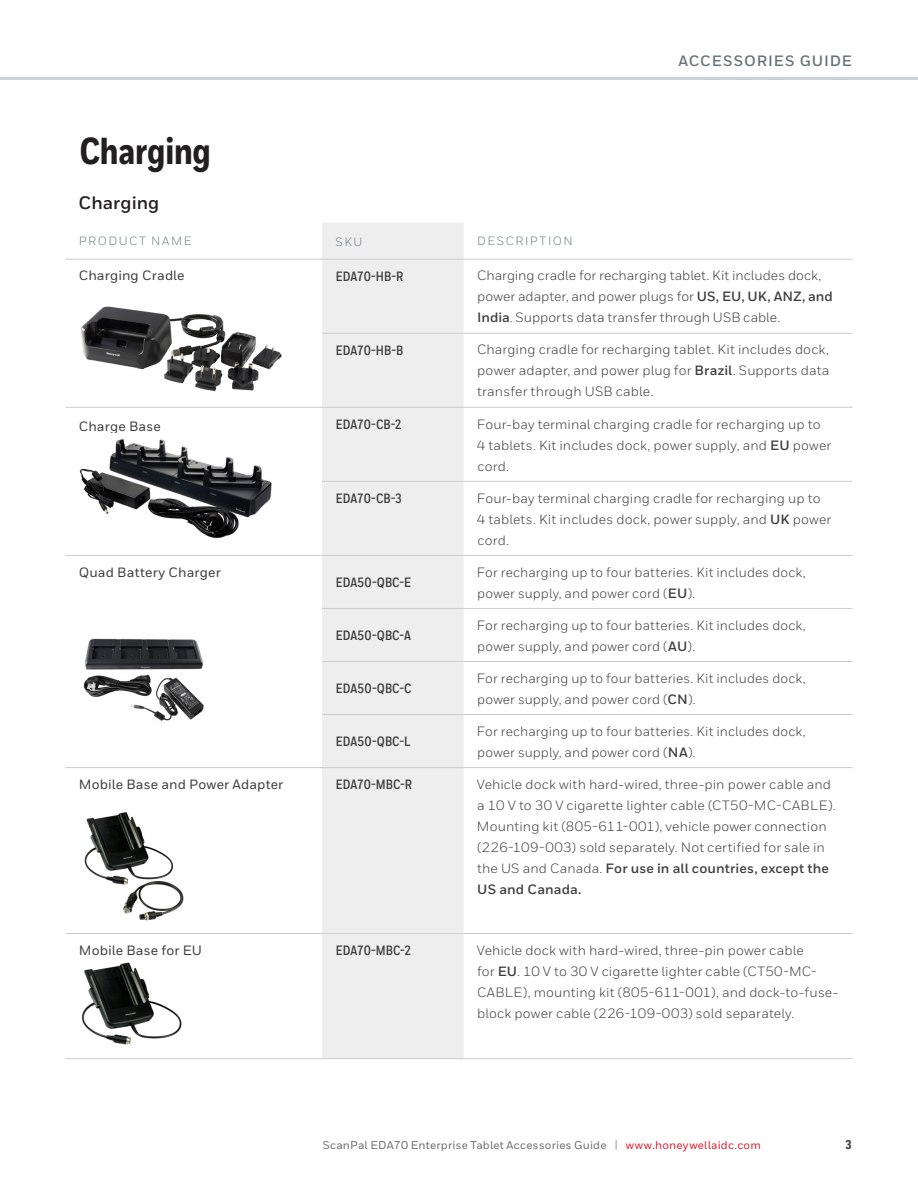
<style>
.page{position:relative;width:918px;height:1188px;background:#fff}
.page>*{position:absolute;margin:0;border:0;box-sizing:border-box;transform-origin:0 0}
.Heading_1{font:800 37.5px "Honeywell Cond";letter-spacing:-.005em;color:#231f20}
.Table__SubCategory_H{font:700 18px "Honeywell Sans";color:#231f20}
.t1{font:700 15px "Honeywell Sans";letter-spacing:.06em;color:#687379}
.Table__Body{font:13.5px/21px "Honeywell Sans";letter-spacing:.01em;color:#3e3e3f}
.Table__SKU_Number{font:700 13.5px "Honeywell Cond";color:#3e3e3f}
.Table__Product_Name{font:500 13.5px "Honeywell Sans";letter-spacing:.01em;color:#3e3e3f}
.t2{font:800 12.75px "Honeywell Cond";color:#3e3e3f}
.Table__Header{font:12px "Honeywell Sans";letter-spacing:.125em;color:#748086}
.t3{font:500 11.25px "Honeywell Sans";letter-spacing:.02em;color:#6c6d70}
.s1{font-weight:700}
.s2{font-size:11.4px;color:#939598}
.s3{color:#dc1f2e}
</style>
<div class="page">
<hr style="left:0;top:77px;width:918px;height:3px;background:#cbd1d5">
<div style="left:322px;top:223px;width:142px;height:835px;background:#eeeeef"></div>
<hr style="left:322px;top:407px;width:142px;height:1px;background:#cbccce">
<hr style="left:464px;top:407px;width:389px;height:1px;background:#cbccce">
<hr style="left:322px;top:481px;width:142px;height:1px;background:#cbccce">
<hr style="left:464px;top:481px;width:389px;height:1px;background:#cbccce">
<hr style="left:322px;top:555px;width:142px;height:1px;background:#cbccce">
<hr style="left:464px;top:555px;width:389px;height:1px;background:#cbccce">
<hr style="left:322px;top:608px;width:142px;height:1px;background:#cbccce">
<hr style="left:464px;top:608px;width:389px;height:1px;background:#cbccce">
<hr style="left:322px;top:661px;width:142px;height:1px;background:#cbccce">
<hr style="left:464px;top:661px;width:389px;height:1px;background:#cbccce">
<hr style="left:322px;top:714px;width:142px;height:1px;background:#cbccce">
<hr style="left:464px;top:714px;width:389px;height:1px;background:#cbccce">
<hr style="left:322px;top:767px;width:142px;height:1px;background:#cbccce">
<hr style="left:464px;top:767px;width:389px;height:1px;background:#cbccce">
<hr style="left:65px;top:767px;width:257px;height:1px;background:#cbccce">
<hr style="left:65px;top:933px;width:257px;height:1px;background:#cbccce">
<hr style="left:65px;top:1058px;width:257px;height:1px;background:#cbccce">
<hr style="left:322px;top:933px;width:142px;height:1px;background:#cbccce">
<hr style="left:464px;top:933px;width:389px;height:1px;background:#cbccce">
<hr style="left:322px;top:1058px;width:142px;height:1px;background:#cbccce">
<hr style="left:464px;top:1058px;width:389px;height:1px;background:#cbccce">
<hr style="left:65px;top:407px;width:257px;height:1px;background:#cbccce">
<hr style="left:65px;top:555px;width:257px;height:1px;background:#cbccce">
<hr style="left:464px;top:259px;width:389px;height:1px;background:#cbccce">
<hr style="left:464px;top:333px;width:389px;height:1px;background:#cbccce">
<hr style="left:65px;top:259px;width:257px;height:1px;background:#cbccce">
<hr style="left:322px;top:259px;width:142px;height:1px;background:#cbccce">
<hr style="left:322px;top:333px;width:142px;height:1px;background:#cbccce">
<img style="left:80px;top:306px;width:202px;height:85px">
<img style="left:79px;top:439px;width:193px;height:100px">
<img style="left:83px;top:638px;width:121px;height:83px">
<img style="left:84px;top:812px;width:100px;height:109px">
<img style="left:82px;top:962px;width:100px;height:83px">
<p class="Heading_1" style="left:79px;top:128px;width:133px">Charging</p>
<p class="t1" style="left:678px;top:52px;width:175px">ACCESSORIES GUIDE</p>
<p class="Table__SubCategory_H" style="left:79px;top:192px;width:82px">Charging</p>
<p class="Table__Header" style="left:79px;top:234px;width:114px">PRODUCT NAME</p>
<p class="Table__Header" style="left:336px;top:234px;width:28px">SKU</p>
<p class="Table__Header" style="left:477px;top:234px;width:97px">DESCRIPTION</p>
<p class="Table__Product_Name" style="left:79px;top:268px;width:107px">Charging Cradle</p>
<p class="Table__SKU_Number" style="left:336px;top:268px;width:69px">EDA70-HB-R</p>
<p class="Table__Body" style="left:477px;top:265px;width:357px">Charging cradle for recharging tablet. Kit includes dock, power adapter, and power plugs for <span class="s1">US, EU, UK, ANZ, and<br>India</span>. Supports data transfer through USB cable.</p>
<p class="Table__SKU_Number" style="left:336px;top:342px;width:69px">EDA70-HB-B</p>
<p class="Table__Body" style="left:477px;top:339px;width:354px;text-align:justify">Charging cradle for recharging tablet. Kit includes dock, power adapter, and power plug for <span class="s1">Brazil</span>. Supports data transfer through USB cable.</p>
<p class="Table__Product_Name" style="left:79px;top:418px;width:84px">Charge Base</p>
<p class="Table__SKU_Number" style="left:336px;top:416px;width:68px">EDA70-CB-2</p>
<p class="Table__Body" style="left:477px;top:413px;width:356px">Four-bay terminal charging cradle for recharging up to<br>4 tablets. Kit includes dock, power supply, and <span class="s1">EU</span> power cord.</p>
<p class="Table__SKU_Number" style="left:336px;top:490px;width:68px">EDA70-CB-3</p>
<p class="Table__Body" style="left:477px;top:487px;width:356px">Four-bay terminal charging cradle for recharging up to<br>4 tablets. Kit includes dock, power supply, and <span class="s1">UK</span> power cord.</p>
<p class="Table__Product_Name" style="left:79px;top:564px;width:144px">Quad Battery Charger</p>
<p class="Table__SKU_Number" style="left:336px;top:574px;width:77px">EDA50-QBC-E</p>
<p class="Table__Body" style="left:477px;top:562px;width:330px">For recharging up to four batteries. Kit includes dock, power supply, and power cord (<span class="s1">EU</span>).</p>
<p class="Table__SKU_Number" style="left:336px;top:627px;width:77px">EDA50-QBC-A</p>
<p class="Table__Body" style="left:477px;top:615px;width:330px">For recharging up to four batteries. Kit includes dock, power supply, and power cord (<span class="s1">AU</span>).</p>
<p class="Table__SKU_Number" style="left:336px;top:680px;width:77px">EDA50-QBC-C</p>
<p class="Table__Body" style="left:477px;top:668px;width:330px">For recharging up to four batteries. Kit includes dock, power supply, and power cord (<span class="s1">CN</span>).</p>
<p class="Table__SKU_Number" style="left:336px;top:733px;width:76px">EDA50-QBC-L</p>
<p class="Table__Body" style="left:477px;top:721px;width:330px">For recharging up to four batteries. Kit includes dock, power supply, and power cord (<span class="s1">NA</span>).</p>
<p class="Table__Product_Name" style="left:79px;top:776px;width:206px">Mobile Base and Power Adapter</p>
<p class="Table__SKU_Number" style="left:336px;top:776px;width:78px">EDA70-MBC-R</p>
<p class="Table__Body" style="left:477px;top:774px;width:360px">Vehicle dock with hard-wired, three-pin power cable and a 10 V to 30 V cigarette lighter cable (CT50-MC-CABLE).<br>Mounting kit (805-611-001), vehicle power connection (226-109-003) sold separately. Not certified for sale in the US and Canada. <span class="s1">For use in all countries, except the US and Canada.</span></p>
<p class="Table__Product_Name" style="left:79px;top:942px;width:125px">Mobile Base for EU</p>
<p class="Table__SKU_Number" style="left:336px;top:942px;width:77px">EDA70-MBC-2</p>
<p class="Table__Body" style="left:477px;top:940px;width:363px">Vehicle dock with hard-wired, three-pin power cable<br>for <span class="s1">EU</span>. 10 V to 30 V cigarette lighter cable (CT50-MC-CABLE), mounting kit (805-611-001), and dock-to-fuse&shy;block power cable (226-109-003) sold separately.</p>
<p class="t3" style="left:323px;top:1138px;width:440px">ScanPal EDA70 Enterprise Tablet Accessories Guide <span class="s2">|</span> <span class="s3">www.honeywellaidc.com</span></p>
<p class="t2" style="left:845px;top:1137px;width:8px">3</p>
</div>
